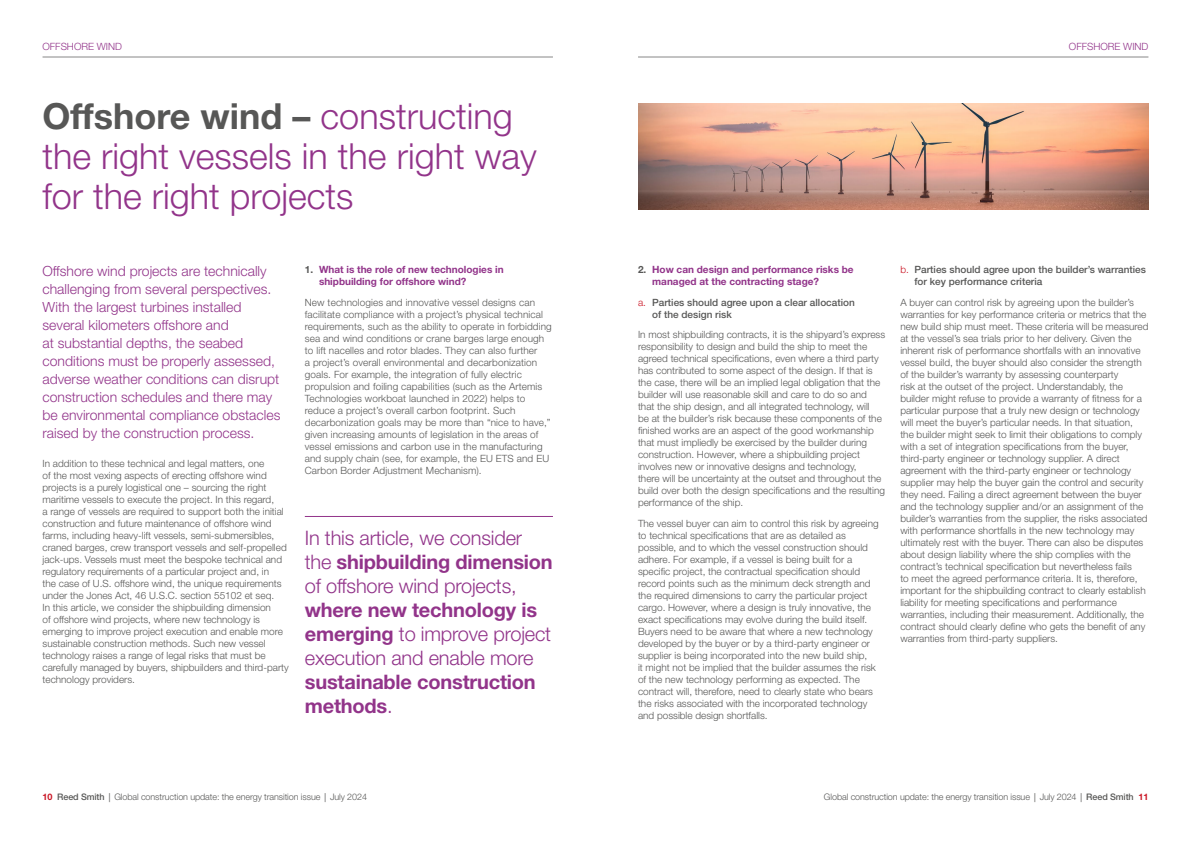
<style>
.page{position:relative;width:1191px;height:842px;background:#fff}
.page>*{position:absolute;margin:0;border:0;box-sizing:border-box;transform-origin:0 0}
.t1{font:300 36px/40px "Helvetica Neue LT Std";color:#92348a}
.t2{font:300 20px/24px "Helvetica Neue LT Std";letter-spacing:-.01em;color:#92348a}
.t3{font:700 20px/24px "Helvetica Neue LT Std";letter-spacing:-.01em;color:#92348a}
.t4{font:300 14px/18px "Helvetica Neue LT Std";color:#92348a}
.t5{font:300 10px/12px "Helvetica Neue LT Std";color:#575756}
.t6{font:700 10px/12px "Helvetica Neue LT Std";color:#92348a}
.t7{font:500 10px/12px "Helvetica Neue LT Std";color:#575756}
.t8{font:300 10px "Helvetica Neue LT Std";color:#92348a}
.t9{font:300 9px "Helvetica Neue LT Std";letter-spacing:-.01em;color:#575756}
.s1{font-weight:700;color:#575756}
.s2{color:#575756}
.s3{font-weight:700}
.s4{font-weight:300}
.s5{font-weight:300;color:#ca1524}
.s6{font-weight:700;color:#ca1524}
.s7{font-weight:500}
.s8{font-family:"Open Sans";font-weight:400}
</style>
<div class="page">
<hr style="left:305px;top:516px;width:248px;height:1px;background:#92348a">
<img style="left:638px;top:104px;width:510px;height:105px">
<hr style="left:638px;top:57px;width:510px;height:1px;background:#878787">
<hr style="left:43px;top:57px;width:510px;height:1px;background:#878787">
<p class="t8" style="left:43px;top:40px;width:81px">OFFSHORE WIND</p>
<p class="t8" style="left:1069px;top:40px;width:81px">OFFSHORE WIND</p>
<h1 class="t1" style="left:43px;top:96px;width:496px"><span class="s1">Offshore wind –</span> constructing the right vessels in the right way for the right projects</h1>
<p class="t4" style="left:43px;top:262px;width:239px">Offshore wind projects are technically challenging from several perspectives.<br>With the largest turbines installed several kilometers offshore and<br>at substantial depths, the seabed conditions must be properly assessed, adverse weather conditions can disrupt construction schedules and there may be environmental compliance obstacles raised by the construction process.</p>
<p class="t5" style="left:43px;top:457px;width:248px">In addition to these technical and legal matters, one<br>of the most vexing aspects of erecting offshore wind projects is a purely logistical one – sourcing the right maritime vessels to execute the project. In this regard,<br>a range of vessels are required to support both the initial construction and future maintenance of offshore wind farms, including heavy-lift vessels, semi-submersibles, craned barges, crew transport vessels and self-propelled jack-ups. Vessels must meet the bespoke technical and regulatory requirements of a particular project and, in<br>the case of U.S. offshore wind, the unique requirements under the Jones Act, 46 U.S.C. section 55102 et seq.<br>In this article, we consider the shipbuilding dimension<br>of offshore wind projects, where new technology is emerging to improve project execution and enable more sustainable construction methods. Such new vessel technology raises a range of legal risks that must be carefully managed by buyers, shipbuilders and third-party technology providers.</p>
<p class="t6" style="left:319px;top:263px;width:186px;text-indent:-14px"><span class="s2">1.</span> What is the role of new technologies in shipbuilding for offshore wind?</p>
<p class="t5" style="left:305px;top:296px;width:248px">New technologies and innovative vessel designs can facilitate compliance with a project’s physical technical requirements, such as the ability to operate in forbidding sea and wind conditions or crane barges large enough to lift nacelles and rotor blades. They can also further<br>a project’s overall environmental and decarbonization goals. For example, the integration of fully electric propulsion and foiling capabilities (such as the Artemis Technologies workboat launched in 2022) helps to reduce a project’s overall carbon footprint. Such decarbonization goals may be more than “nice to have,” given increasing amounts of legislation in the areas of vessel emissions and carbon use in the manufacturing and supply chain (see, for example, the EU ETS and EU Carbon Border Adjustment Mechanism).</p>
<h2 class="t2" style="left:305px;top:526px;width:249px">In this article, we consider the <span class="s3">shipbuilding dimension </span>of offshore wind projects,</h2>
<h2 class="t2" style="left:305px;top:598px;width:248px"><span class="s3">where new technology is emerging</span> to improve project execution and enable more</h2>
<h2 class="t3" style="left:305px;top:670px;width:232px">sustainable construction methods<span class="s4">.</span></h2>
<p class="t6" style="left:652px;top:263px;width:203px;text-indent:-14px"><span class="s2">2.</span> How can design and performance risks be managed at the contracting stage?</p>
<p class="t7" style="left:652px;top:296px;width:204px;text-indent:-14px"><span class="s5">a.</span> Parties should agree upon a clear allocation of the design risk</p>
<p class="t5" style="left:638px;top:329px;width:249px">In most shipbuilding contracts, it is the shipyard’s express responsibility to design and build the ship to meet the agreed technical specifications, even where a third party has contributed to some aspect of the design. If that is the case, there will be an implied legal obligation that the builder will use reasonable skill and care to do so and that the ship design, and all integrated technology, will<br>be at the builder’s risk because these components of the finished works are an aspect of the good workmanship that must impliedly be exercised by the builder during construction. However, where a shipbuilding project involves new or innovative designs and technology,<br>there will be uncertainty at the outset and throughout the build over both the design specifications and the resulting performance of the ship.</p>
<p class="t5" style="left:638px;top:517px;width:242px">The vessel buyer can aim to control this risk by agreeing to technical specifications that are as detailed as possible, and to which the vessel construction should adhere. For example, if a vessel is being built for a specific project, the contractual specification should record points such as the minimum deck strength and the required dimensions to carry the particular project cargo. However, where a design is truly innovative, the exact specifications may evolve during the build itself.<br>Buyers need to be aware that where a new technology developed by the buyer or by a third-party engineer or supplier is being incorporated into the new build ship,<br>it might not be implied that the builder assumes the risk of the new technology performing as expected. The contract will, therefore, need to clearly state who bears the risks associated with the incorporated technology and possible design shortfalls.</p>
<p class="t7" style="left:914px;top:264px;width:233px;text-indent:-14px"><span class="s5">b.</span> Parties should agree upon the builder’s warranties for key performance criteria</p>
<p class="t5" style="left:900px;top:296px;width:250px">A buyer can control risk by agreeing upon the builder’s warranties for key performance criteria or metrics that the new build ship must meet. These criteria will be measured at the vessel’s sea trials prior to her delivery. Given the inherent risk of performance shortfalls with an innovative vessel build, the buyer should also consider the strength of the builder’s warranty by assessing counterparty<br>risk at the outset of the project. Understandably, the builder might refuse to provide a warranty of fitness for a particular purpose that a truly new design or technology will meet the buyer’s particular needs. In that situation, the builder might seek to limit their obligations to comply with a set of integration specifications from the buyer, third-party engineer or technology supplier. A direct agreement with the third-party engineer or technology supplier may help the buyer gain the control and security they need. Failing a direct agreement between the buyer and the technology supplier and/or an assignment of the builder’s warranties from the supplier, the risks associated with performance shortfalls in the new technology may ultimately rest with the buyer. There can also be disputes about design liability where the ship complies with the contract’s technical specification but nevertheless fails<br>to meet the agreed performance criteria. It is, therefore, important for the shipbuilding contract to clearly establish liability for meeting specifications and performance warranties, including their measurement. Additionally, the contract should clearly define who gets the benefit of any warranties from third-party suppliers.</p>
<p class="t9" style="left:43px;top:791px;width:326px"><span class="s6">10</span> <span class="s7">Reed Smith</span> <span class="s8">|</span> Global construction update: the energy transition issue <span class="s8">|</span> July 2024</p>
<p class="t9" style="left:824px;top:791px;width:326px">Global construction update: the energy transition issue <span class="s8">|</span> July 2024 <span class="s8">|</span> <span class="s7">Reed Smith</span> <span class="s6">11</span></p>
</div>
